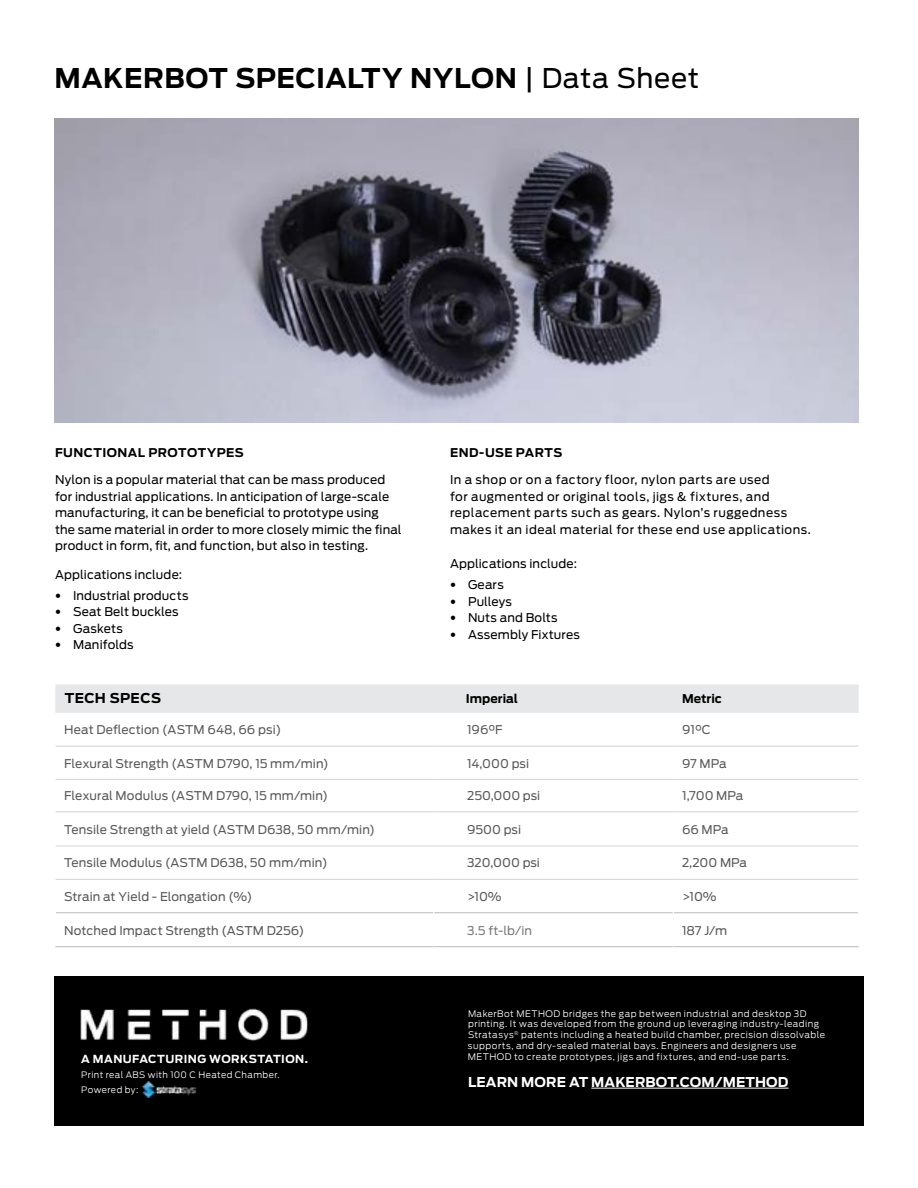
<style>
.page{position:relative;width:918px;height:1188px;background:#fff}
.page>*{position:absolute;margin:0;border:0;box-sizing:border-box;transform-origin:0 0}
.t1{font:700 27px "Antenna";letter-spacing:.02em;color:#000}
.t2{font:700 13.5px "Antenna";letter-spacing:.005em;color:#fff}
.t3{font:700 13.5px "Antenna";letter-spacing:.03em;color:#000}
.t4{font:12px/16.5px "Antenna";letter-spacing:.015em;color:#000}
.t5{font:12px "Antenna";letter-spacing:.005em;color:#58595b}
.t6{font:12px/16.5px "Antenna";letter-spacing:.04em;color:#000}
.t7{font:700 12px "Antenna";letter-spacing:.035em;color:#000}
.t8{font:12px "Antenna";color:#797a7d}
.t9{font:700 12px "Antenna";color:#000}
.t10{font:700 10.95px "Antenna";letter-spacing:.04em;color:#fff}
.t11{font:300 9px/10.8px "Antenna";letter-spacing:.055em;color:#fff}
.t12{font:300 8.85px/15px "Antenna";letter-spacing:.045em;color:#fff}
.s1{font-weight:400}
.s2{font-family:"Avenir Next";font-weight:800}
</style>
<div class="page">
<div style="left:55px;top:684px;width:804px;height:29px;background:#e6e7e8"></div>
<hr style="left:56px;top:912px;width:378px;height:1px;background:#b8babc">
<hr style="left:434px;top:912px;width:239px;height:1px;background:#b8babc">
<hr style="left:673px;top:912px;width:185px;height:1px;background:#b8babc">
<hr style="left:55px;top:946px;width:379px;height:1px;background:#b8babc">
<hr style="left:434px;top:946px;width:239px;height:1px;background:#b8babc">
<hr style="left:673px;top:946px;width:186px;height:1px;background:#b8babc">
<hr style="left:434px;top:880px;width:1px;height:33px;background:#fff">
<hr style="left:673px;top:880px;width:1px;height:33px;background:#fff">
<hr style="left:56px;top:746px;width:378px;height:1px;background:#d1d3d4">
<hr style="left:434px;top:746px;width:239px;height:1px;background:#d1d3d4">
<hr style="left:673px;top:746px;width:185px;height:1px;background:#d1d3d4">
<hr style="left:56px;top:779px;width:378px;height:1px;background:#d1d3d4">
<hr style="left:434px;top:779px;width:239px;height:1px;background:#d1d3d4">
<hr style="left:673px;top:779px;width:185px;height:1px;background:#d1d3d4">
<hr style="left:56px;top:812px;width:378px;height:1px;background:#d1d3d4">
<hr style="left:434px;top:812px;width:239px;height:1px;background:#d1d3d4">
<hr style="left:673px;top:812px;width:185px;height:1px;background:#d1d3d4">
<hr style="left:56px;top:846px;width:378px;height:1px;background:#d1d3d4">
<hr style="left:434px;top:846px;width:239px;height:1px;background:#d1d3d4">
<hr style="left:673px;top:846px;width:185px;height:1px;background:#d1d3d4">
<hr style="left:56px;top:879px;width:378px;height:1px;background:#d1d3d4">
<hr style="left:434px;top:879px;width:239px;height:1px;background:#d1d3d4">
<hr style="left:673px;top:879px;width:185px;height:1px;background:#d1d3d4">
<div style="left:55px;top:976px;width:809px;height:150px;background:#000"></div>
<hr style="left:591px;top:1088px;width:198px;height:1px;background:#fff">
<img style="left:141px;top:1081px;width:56px;height:16px">
<img style="left:80px;top:1008px;width:228px;height:32px">
<img style="left:55px;top:118px;width:804px;height:305px">
<h1 class="t1" style="left:55px;top:62px;width:646px">MAKERBOT SPECIALTY NYLON <span class="s1">| Data Sheet</span></h1>
<p class="t7" style="left:55px;top:446px;width:190px">FUNCTIONAL PROTOTYPES</p>
<p class="t4" style="left:55px;top:472px;width:348px">Nylon is a popular material that can be mass produced for industrial applications. In anticipation of large-scale manufacturing, it can be beneficial to prototype using the same material in order to more closely mimic the final product in form, fit, and function, but also in testing.</p>
<p class="t4" style="left:55px;top:566px;width:129px">Applications include:</p>
<p class="t4" style="left:55px;top:587px;width:135px"><span class="s2">•</span> Industrial products</p>
<p class="t4" style="left:55px;top:604px;width:125px"><span class="s2">•</span> Seat Belt buckles</p>
<p class="t4" style="left:55px;top:620px;width:69px"><span class="s2">•</span> Gaskets</p>
<p class="t4" style="left:55px;top:637px;width:80px"><span class="s2">•</span> Manifolds</p>
<p class="t3" style="left:65px;top:690px;width:98px">TECH SPECS</p>
<p class="t7" style="left:450px;top:446px;width:114px">END-USE PARTS</p>
<p class="t6" style="left:450px;top:472px;width:362px">In a shop or on a factory floor, nylon parts are used<br>for augmented or original tools, jigs &amp; fixtures, and replacement parts such as gears. Nylon’s ruggedness makes it an ideal material for these end use applications.</p>
<p class="t4" style="left:450px;top:556px;width:129px">Applications include:</p>
<p class="t4" style="left:450px;top:577px;width:55px"><span class="s2">•</span> Gears</p>
<p class="t4" style="left:450px;top:593px;width:64px"><span class="s2">•</span> Pulleys</p>
<p class="t4" style="left:450px;top:610px;width:109px"><span class="s2">•</span> Nuts and Bolts</p>
<p class="t4" style="left:450px;top:626px;width:131px"><span class="s2">•</span> Assembly Fixtures</p>
<p class="t9" style="left:466px;top:691px;width:54px">Imperial</p>
<p class="t7" style="left:682px;top:691px;width:41px">Metric</p>
<p class="t5" style="left:64px;top:723px;width:219px">Heat Deflection (ASTM 648, 66 psi)</p>
<p class="t5" style="left:467px;top:723px;width:37px">196°F</p>
<p class="t5" style="left:682px;top:723px;width:30px">91°C</p>
<p class="t5" style="left:64px;top:756px;width:266px">Flexural Strength (ASTM D790, 15 mm/min)</p>
<p class="t5" style="left:467px;top:756px;width:63px">14,000 psi</p>
<p class="t5" style="left:682px;top:756px;width:46px">97 MPa</p>
<p class="t5" style="left:64px;top:789px;width:265px">Flexural Modulus (ASTM D790, 15 mm/min)</p>
<p class="t5" style="left:467px;top:789px;width:75px">250,000 psi</p>
<p class="t5" style="left:682px;top:789px;width:63px">1,700 MPa</p>
<p class="t5" style="left:64px;top:822px;width:312px">Tensile Strength at yield (ASTM D638, 50 mm/min)</p>
<p class="t5" style="left:467px;top:822px;width:55px">9500 psi</p>
<p class="t5" style="left:682px;top:822px;width:48px">66 MPa</p>
<p class="t5" style="left:64px;top:856px;width:265px">Tensile Modulus (ASTM D638, 50 mm/min)</p>
<p class="t5" style="left:467px;top:856px;width:74px">320,000 psi</p>
<p class="t5" style="left:682px;top:856px;width:67px">2,200 MPa</p>
<p class="t5" style="left:64px;top:889px;width:190px">Strain at Yield - Elongation (%)</p>
<p class="t5" style="left:467px;top:889px;width:36px">&gt;10%</p>
<p class="t5" style="left:682px;top:889px;width:36px">&gt;10%</p>
<p class="t5" style="left:64px;top:923px;width:242px">Notched Impact Strength (ASTM D256)</p>
<p class="t8" style="left:467px;top:923px;width:67px">3.5 ft-lb/in</p>
<p class="t5" style="left:682px;top:923px;width:46px">187 J/m</p>
<p class="t10" style="left:81px;top:1053px;width:228px">A MANUFACTURING WORKSTATION.</p>
<p class="t12" style="left:81px;top:1068px;width:200px">Print real ABS with 100 C Heated Chamber.<br>Powered by:</p>
<p class="t11" style="left:468px;top:1008px;width:359px">MakerBot METHOD bridges the gap between industrial and desktop 3D printing. It was developed from the ground up leveraging industry-leading Stratasys<sup>®</sup> patents including a heated build chamber, precision dissolvable supports, and dry-sealed material bays. Engineers and designers use METHOD to create prototypes, jigs and fixtures, and end-use parts.</p>
<p class="t2" style="left:468px;top:1074px;width:322px">LEARN MORE AT MAKERBOT.COM/METHOD</p>
</div>
